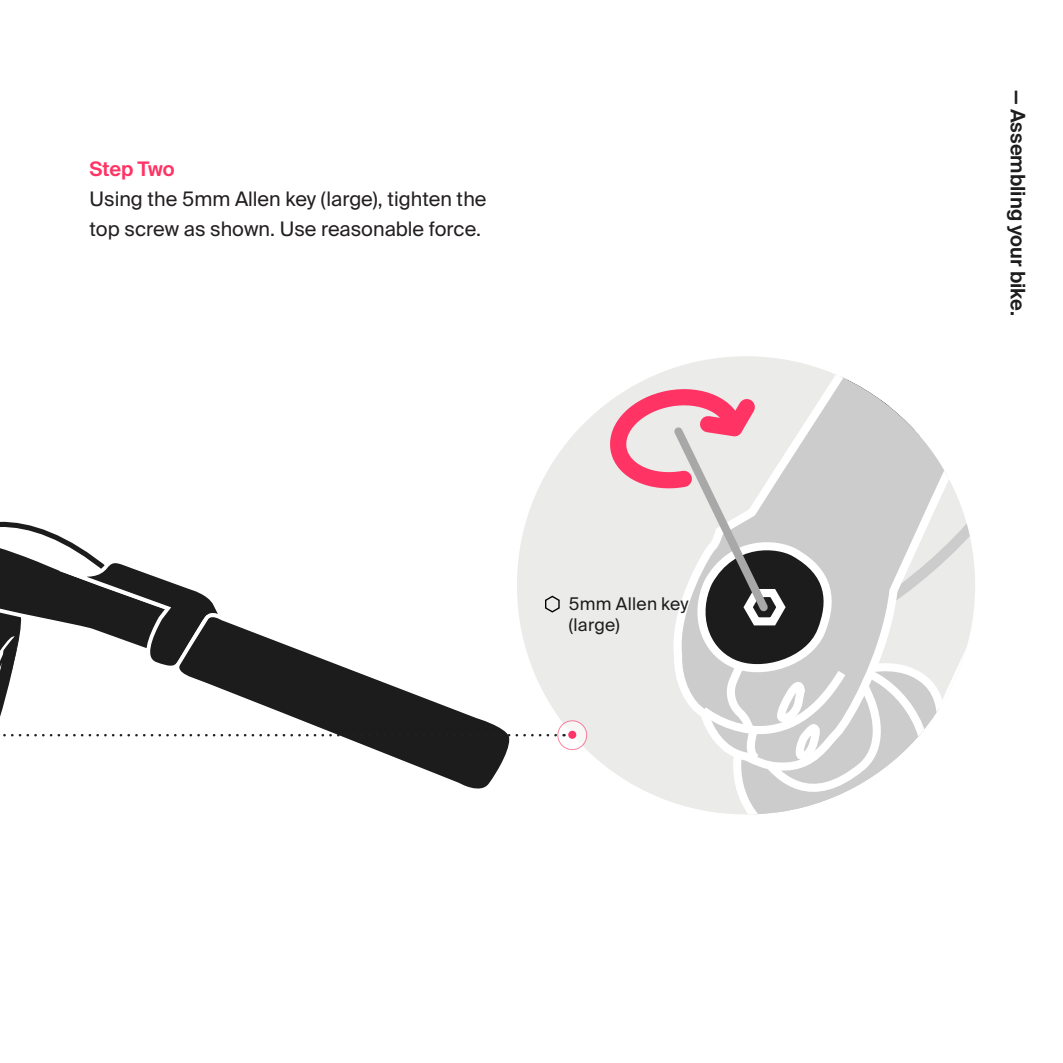
<style>
.page{position:relative;width:1063px;height:1063px;background:#fff}
.page>*{position:absolute;margin:0;border:0;box-sizing:border-box;transform-origin:0 0}
.t1{font:20px/30px "Suisse Intl";color:#231f20}
.t2{font:600 20px "Suisse Intl";color:#1c1d1c}
.t3{font:600 20px "Suisse Intl";letter-spacing:-.01em;color:#ff3465}
.t4{font:17.5px/21px "Suisse Intl";letter-spacing:.015em;color:#1c1d1c}
</style>
<div class="page">
<svg style="left:0;top:356px;width:975px;height:459px"></svg>
<div style="left:568px;top:731px;width:8px;height:8px;background:#f36;border-radius:50%"></div>
<p class="t3" style="left:90px;top:157px;width:86px">Step Two</p>
<p class="t1" style="left:90px;top:184px;width:398px">Using the 5mm Allen key (large), tighten the top screw as shown. Use reasonable force.</p>
<p class="t4" style="left:569px;top:594px;width:121px">5mm Allen key (large)</p>
<p class="t2" style="left:1029px;top:90px;width:227px;rotate:90deg">— Assembling your bike.</p>
</div>
